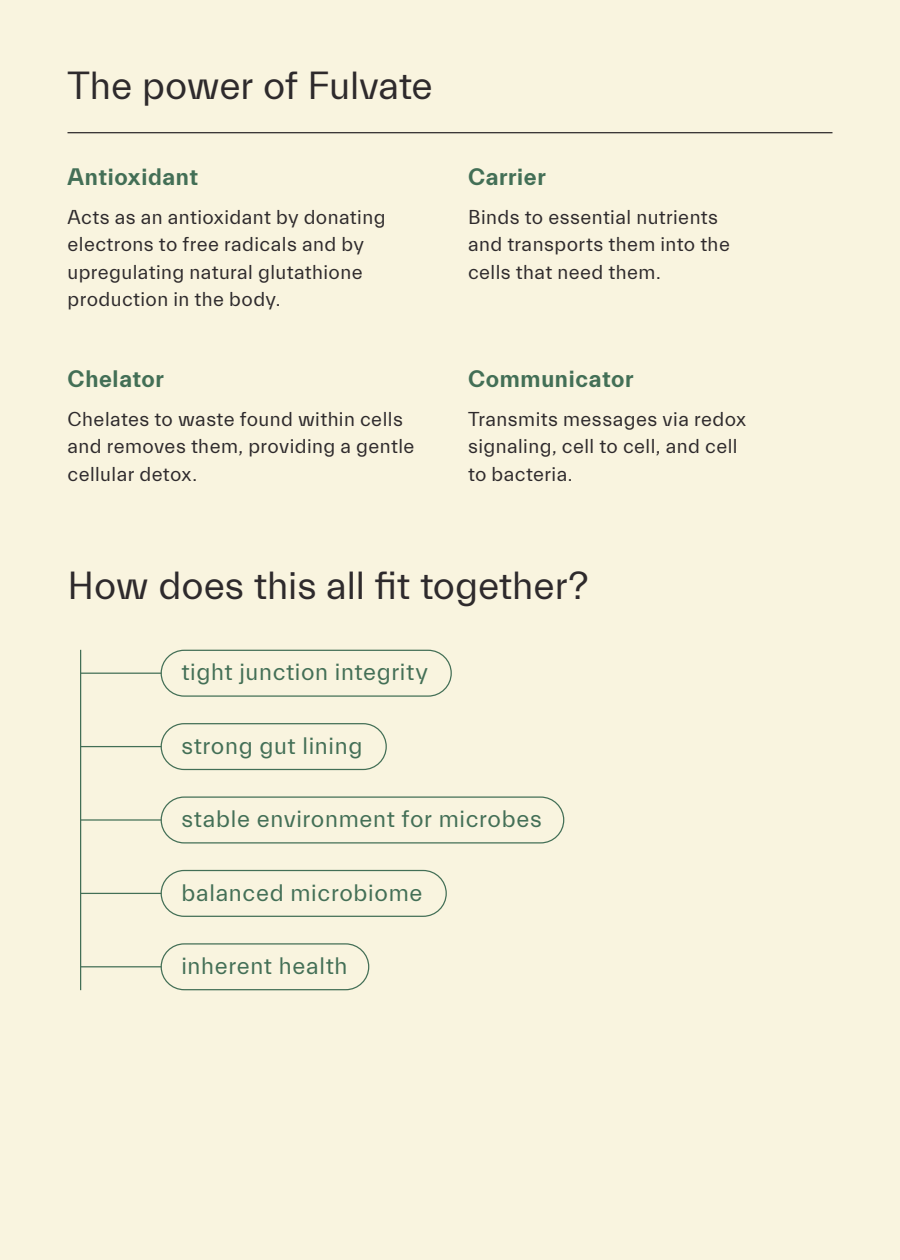
<style>
.page{position:relative;width:900px;height:1260px;background:#f9f4df}
.page>*{position:absolute;margin:0;border:0;box-sizing:border-box;transform-origin:0 0}
.t1{font:39px "Everett";letter-spacing:-.005em;color:#2e2a2c}
.t2{font:23.75px "Everett";letter-spacing:.03em;color:#436f56}
.t3{font:700 23.75px "Everett";letter-spacing:.03em;color:#436f56}
.t4{font:20px/27.5px "Everett";letter-spacing:.02em;color:#2e2a2c}
</style>
<div class="page">
<hr style="left:68px;top:132px;width:764px;height:1px;background:#2e2a2c">
<hr style="left:80px;top:650px;width:1px;height:340px;background:#436f56">
<div style="left:161px;top:650px;width:291px;height:47px;border:1px solid #436f56;border-radius:23px"></div>
<hr style="left:81px;top:673px;width:80px;height:1px;background:#436f56">
<div style="left:161px;top:796px;width:403px;height:48px;border:1px solid #436f56;border-radius:23px"></div>
<hr style="left:81px;top:819px;width:80px;height:2px;background:#436f56">
<div style="left:161px;top:723px;width:226px;height:47px;border:1px solid #436f56;border-radius:23px"></div>
<hr style="left:81px;top:746px;width:80px;height:1px;background:#436f56">
<div style="left:161px;top:870px;width:286px;height:47px;border:1px solid #436f56;border-radius:23px"></div>
<hr style="left:81px;top:893px;width:80px;height:1px;background:#436f56">
<div style="left:161px;top:943px;width:208px;height:47px;border:1px solid #436f56;border-radius:23px"></div>
<hr style="left:81px;top:966px;width:80px;height:1px;background:#436f56">
<h1 class="t1" style="left:68px;top:65px;width:367px">The power of Fulvate</h1>
<p class="t3" style="left:68px;top:164px;width:132px">Antioxidant</p>
<p class="t4" style="left:68px;top:204px;width:320px">Acts as an antioxidant by donating electrons to free radicals and by upregulating natural glutathione production in the body.</p>
<p class="t3" style="left:68px;top:366px;width:98px">Chelator</p>
<p class="t4" style="left:68px;top:406px;width:348px">Chelates to waste found within cells and removes them, providing a gentle cellular detox.</p>
<p class="t3" style="left:468px;top:164px;width:79px">Carrier</p>
<p class="t4" style="left:468px;top:204px;width:263px">Binds to essential nutrients and transports them into the cells that need them.</p>
<p class="t3" style="left:468px;top:366px;width:167px">Communicator</p>
<p class="t4" style="left:468px;top:406px;width:280px">Transmits messages via redox signaling, cell to cell, and cell to bacteria.</p>
<h1 class="t1" style="left:68px;top:565px;width:522px">How does this all fit together?</h1>
<p class="t2" style="left:181px;top:659px;width:248px">tight junction integrity</p>
<p class="t2" style="left:181px;top:733px;width:183px">strong gut lining</p>
<p class="t2" style="left:181px;top:806px;width:362px">stable environment for microbes</p>
<p class="t2" style="left:181px;top:880px;width:243px">balanced microbiome</p>
<p class="t2" style="left:181px;top:953px;width:168px">inherent health</p>
</div>
